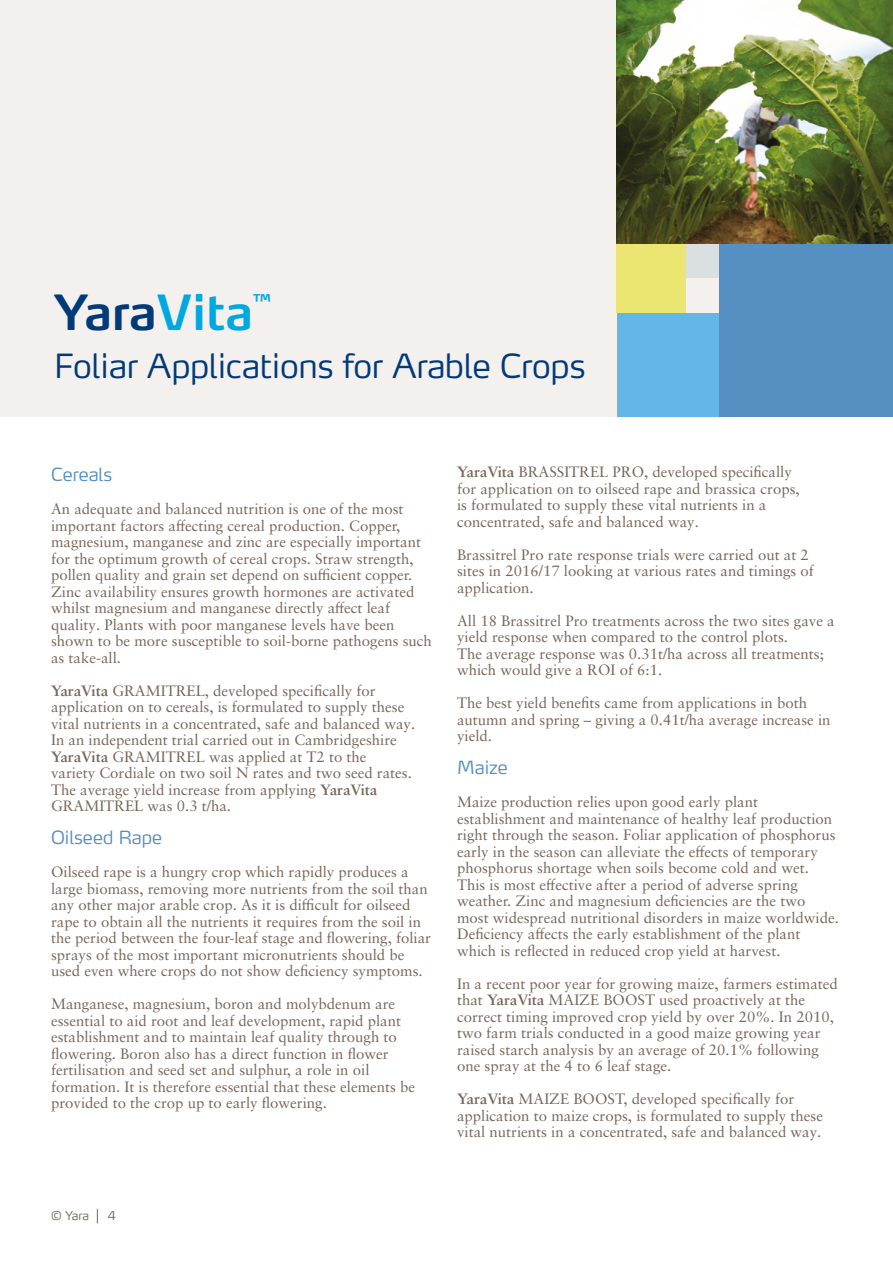
<style>
.page{position:relative;width:893px;height:1263px;background:#fff}
.page>*{position:absolute;margin:0;border:0;box-sizing:border-box;transform-origin:0 0}
.t1{font:600 48px "Max OT";letter-spacing:-.01em;color:#003a78}
.t2{font:300 33px "Max OT";letter-spacing:-.01em;color:#003a78}
.t3{font:300 18px "Yara Max LF";color:#568fc2}
.t4{font:600 17.55px "Max OT";color:#00a8e2}
.t5{font:15px/16.5px "Sabon LT Pro";color:#796659}
._4_Main_heading_47pt{font:300 12px "Yara Max LF";color:#796659}
.s1{color:#00a8e2}
.s2{font-weight:700}
</style>
<div class="page">
<div style="left:0;top:0;width:893px;height:417px;background:#f4f0ee"></div>
<div style="left:686px;top:244px;width:34px;height:34px;background:#dadfe1"></div>
<div style="left:617px;top:244px;width:69px;height:69px;background:#ebe671"></div>
<div style="left:617px;top:313px;width:103px;height:104px;background:#64b6e7"></div>
<div style="left:720px;top:244px;width:173px;height:173px;background:#568fc2"></div>
<img style="left:617px;top:0;width:276px;height:244px">
<svg style="left:97px;top:1209px;width:1px;height:14px"></svg>
<p class="t1" style="left:54px;top:281px;width:201px">Yara<span class="s1">Vita</span></p>
<p class="t4" style="left:253px;top:289px;width:19px">™</p>
<p class="t2" style="left:54px;top:345px;width:533px">Foliar Applications for Arable Crops</p>
<p class="t3" style="left:51px;top:463px;width:63px">Cereals</p>
<p class="t5" style="left:51px;top:500px;width:382px">An adequate and balanced nutrition is one of the most important factors affecting cereal production. Copper, magnesium, manganese and zinc are especially important for the optimum growth of cereal crops. Straw strength, pollen quality and grain set depend on sufficient copper.<br>Zinc availability ensures growth hormones are activated whilst magnesium and manganese directly affect leaf quality. Plants with poor manganese levels have been shown to be more susceptible to soil-borne pathogens such as take-all.</p>
<p class="t5" style="left:51px;top:682px;width:366px"><span class="s2">YaraVita</span> GRAMITREL, developed specifically for application on to cereals, is formulated to supply these vital nutrients in a concentrated, safe and balanced way.<br>In an independent trial carried out in Cambridgeshire <span class="s2">YaraVita</span> GRAMITREL was applied at T2 to the<br>variety Cordiale on two soil N rates and two seed rates.<br>The average yield increase from applying <span class="s2">YaraVita </span>GRAMITREL was 0.3 t/ha.</p>
<p class="t3" style="left:51px;top:826px;width:113px">Oilseed Rape</p>
<p class="t5" style="left:51px;top:863px;width:382px">Oilseed rape is a hungry crop which rapidly produces a large biomass, removing more nutrients from the soil than any other major arable crop. As it is difficult for oilseed rape to obtain all the nutrients it requires from the soil in the period between the four-leaf stage and flowering, foliar sprays of the most important micronutrients should be used even where crops do not show deficiency symptoms.</p>
<p class="t5" style="left:51px;top:995px;width:366px">Manganese, magnesium, boron and molybdenum are essential to aid root and leaf development, rapid plant establishment and to maintain leaf quality through to flowering. Boron also has a direct function in flower fertilisation and seed set and sulphur, a role in oil formation. It is therefore essential that these elements be provided to the crop up to early flowering.</p>
<p class="t5" style="left:457px;top:463px;width:344px"><span class="s2">YaraVita</span> BRASSITREL PRO, developed specifically for application on to oilseed rape and brassica crops, is formulated to supply these vital nutrients in a concentrated, safe and balanced way.</p>
<p class="t5" style="left:457px;top:546px;width:358px">Brassitrel Pro rate response trials were carried out at 2 sites in 2016/17 looking at various rates and timings of application.</p>
<p class="t5" style="left:457px;top:612px;width:379px">All 18 Brassitrel Pro treatments across the two sites gave a yield response when compared to the control plots.</p>
<p class="t5" style="left:457px;top:645px;width:368px">The average response was 0.31t/ha across all treatments; which would give a ROI of 6:1.</p>
<p class="t5" style="left:457px;top:694px;width:375px">The best yield benefits came from applications in both autumn and spring – giving a 0.41t/ha average increase in yield.</p>
<p class="t3" style="left:457px;top:756px;width:52px">Maize</p>
<p class="t5" style="left:457px;top:793px;width:383px">Maize production relies upon good early plant establishment and maintenance of healthy leaf production right through the season. Foliar application of phosphorus early in the season can alleviate the effects of temporary phosphorus shortage when soils become cold and wet.<br>This is most effective after a period of adverse spring weather. Zinc and magnesium deficiencies are the two most widespread nutritional disorders in maize worldwide.<br>Deficiency affects the early establishment of the plant which is reflected in reduced crop yield at harvest.</p>
<p class="t5" style="left:457px;top:975px;width:382px">In a recent poor year for growing maize, farmers estimated that <span class="s2">YaraVita</span> MAIZE BOOST used proactively at the correct timing improved crop yield by over 20%. In 2010, two farm trials conducted in a good maize growing year raised starch analysis by an average of 20.1% following one spray at the 4 to 6 leaf stage.</p>
<p class="t5" style="left:457px;top:1090px;width:367px"><span class="s2">YaraVita</span> MAIZE BOOST, developed specifically for application to maize crops, is formulated to supply these vital nutrients in a concentrated, safe and balanced way.</p>
<p class="_4_Main_heading_47pt" style="left:51px;top:1208px;width:39px">© Yara</p>
<p class="_4_Main_heading_47pt" style="left:108px;top:1208px;width:10px">4</p>
</div>
